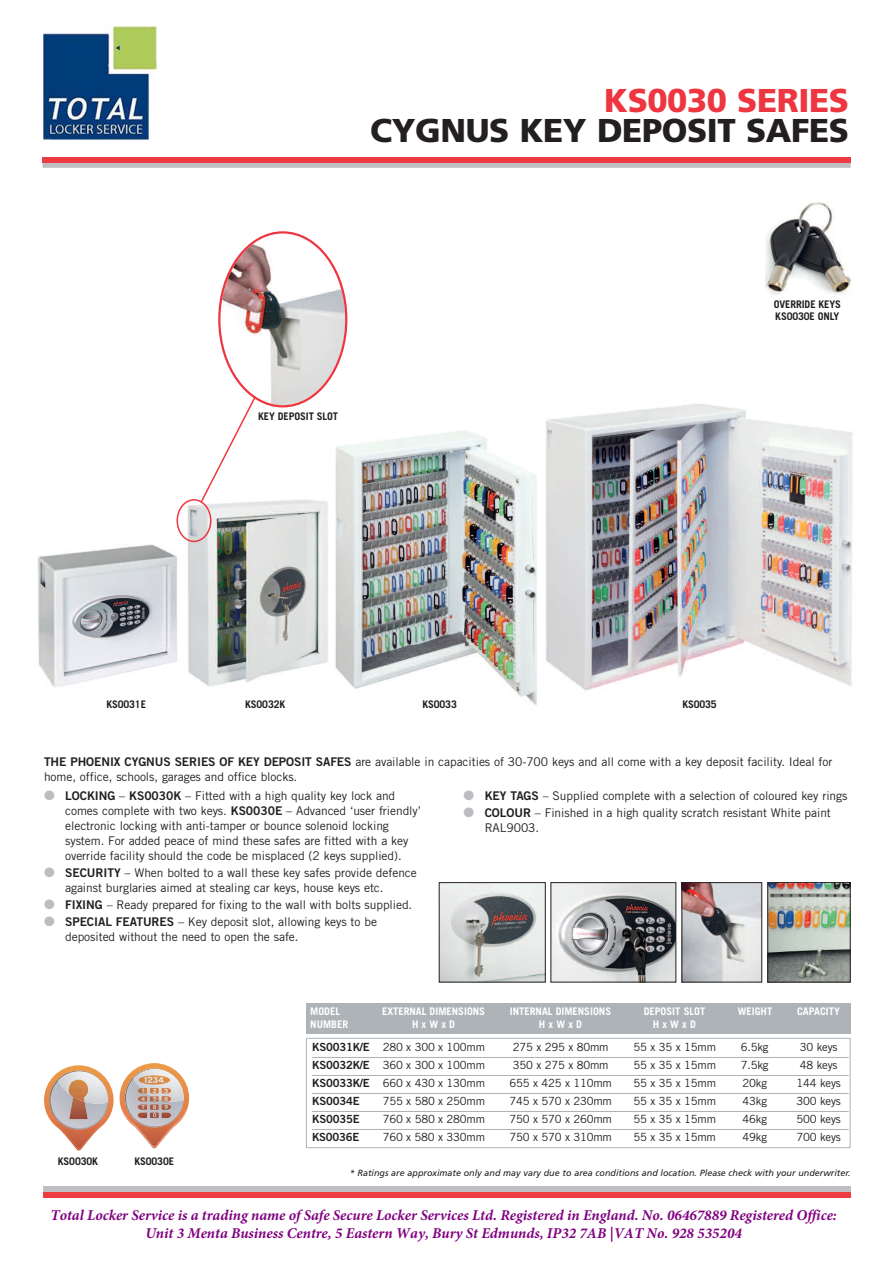
<style>
.page{position:relative;width:893px;height:1263px;background:#fff}
.page>*{position:absolute;margin:0;border:0;box-sizing:border-box;transform-origin:0 0}
.t1{font:900 33px "Frutiger";letter-spacing:-.01em;color:#231f20}
.t2{font:900 33px "Frutiger";letter-spacing:-.01em;color:#ee3640}
.t3{font:italic 700 15px/18px "Minion Pro";color:#800080;text-align:center}
.t4{font:12px/15px "Trade Gothic";letter-spacing:-.005em;color:#231f20}
.t5{font:11.25px "Trade Gothic";letter-spacing:-.02em;color:#231f20}
.t6{font:11.25px "Trade Gothic Bold Two";letter-spacing:-.02em;color:#231f20}
.t7{font:700 10.5px "Trade Gothic";color:#fff}
.t8{font:700 10.5px/12px "Trade Gothic";letter-spacing:-.01em;color:#231f20}
.t9{font:italic 9px "Frutiger";color:#231f20}
.s1{font-family:"Trade Gothic Bold Two"}
.s2{color:#bcbdc0}
</style>
<div class="page">
<svg style="left:42px;top:162px;width:809px;height:6px;background:#c8aaae"></svg>
<div style="left:42px;top:157px;width:809px;height:5px;background:#ee3a41"></div>
<div style="left:43px;top:1187px;width:808px;height:5px;background:#bebfc2"></div>
<div style="left:43px;top:1192px;width:808px;height:5px;background:#ee3a41"></div>
<svg style="left:120px;top:1063px;width:69px;height:86px"></svg>
<img style="left:165px;top:1075px;width:5px;height:8px">
<img style="left:139px;top:1075px;width:4px;height:8px">
<img style="left:143px;top:1075px;width:22px;height:24px">
<div style="left:306px;top:1038px;width:544px;height:110px;border:1px solid #aeb3b8"></div>
<hr style="left:312px;top:1057px;width:537px;height:1px;background:#aeb3b8">
<hr style="left:312px;top:1075px;width:537px;height:1px;background:#aeb3b8">
<hr style="left:312px;top:1093px;width:537px;height:1px;background:#aeb3b8">
<hr style="left:312px;top:1111px;width:537px;height:1px;background:#aeb3b8">
<hr style="left:312px;top:1129px;width:537px;height:1px;background:#aeb3b8">
<div style="left:306px;top:1003px;width:544px;height:31px;background:#aeb3b8"></div>
<img style="left:37px;top:544px;width:141px;height:144px">
<img style="left:188px;top:542px;width:140px;height:144px">
<img style="left:335px;top:431px;width:202px;height:274px">
<img style="left:545px;top:404px;width:308px;height:287px">
<svg style="left:177px;top:231px;width:170px;height:311px"></svg>
<img style="left:553px;top:884px;width:121px;height:96px">
<div style="left:551px;top:882px;width:125px;height:100px;border:1px solid #231f20"></div>
<img style="left:441px;top:884px;width:102px;height:96px">
<div style="left:439px;top:882px;width:106px;height:100px;border:1px solid #231f20"></div>
<img style="left:684px;top:884px;width:76px;height:96px">
<div style="left:682px;top:882px;width:80px;height:100px;border:1px solid #231f20"></div>
<img style="left:769px;top:884px;width:79px;height:96px">
<div style="left:767px;top:882px;width:83px;height:100px;border:1px solid #231f20"></div>
<img style="left:765px;top:202px;width:86px;height:93px">
<svg style="left:44px;top:1065px;width:70px;height:86px"></svg>
<img style="left:69px;top:1102px;width:19px;height:17px">
<img style="left:69px;top:1080px;width:20px;height:22px">
<img style="left:44px;top:26px;width:113px;height:113px">
<h1 class="t2" style="left:604px;top:87px;width:246px">KS0030 SERIES</h1>
<h1 class="t1" style="left:370px;top:117px;width:480px">CYGNUS KEY DEPOSIT SAFES</h1>
<p class="t8" style="left:258px;top:411px;width:81px">KEY DEPOSIT SLOT</p>
<p class="t8" style="left:774px;top:299px;width:69px">OVERRIDE KEYS<br>KS0030E ONLY</p>
<p class="t8" style="left:106px;top:699px;width:41px">KS0031E</p>
<p class="t8" style="left:245px;top:699px;width:42px">KS0032K</p>
<p class="t8" style="left:422px;top:699px;width:36px">KS0033</p>
<p class="t8" style="left:682px;top:699px;width:36px">KS0035</p>
<p class="t4" style="left:44px;top:756px;width:790px"><span class="s1">THE PHOENIX CYGNUS SERIES OF KEY DEPOSIT SAFES</span> are available in capacities of 30-700 keys and all come with a key deposit facility. Ideal for home, office, schools, garages and office blocks.</p>
<p class="t4" style="left:65px;top:789px;width:357px;text-indent:-21px"><span class="s2">●</span> <span class="s1">LOCKING</span> – <span class="s1">KS0030K</span> – Fitted with a high quality key lock and comes complete with two keys. <span class="s1">KS0030E</span> – Advanced ‘user friendly’ electronic locking with anti-tamper or bounce solenoid locking system. For added peace of mind these safes are fitted with a key override facility should the code be misplaced (2 keys supplied).</p>
<p class="t4" style="left:65px;top:866px;width:353px;text-indent:-21px"><span class="s2">●</span> <span class="s1">SECURITY</span> – When bolted to a wall these key safes provide defence against burglaries aimed at stealing car keys, house keys etc.</p>
<p class="t4" style="left:44px;top:898px;width:370px"><span class="s2">●</span> <span class="s1">FIXING</span> – Ready prepared for fixing to the wall with bolts supplied.</p>
<p class="t4" style="left:65px;top:915px;width:313px;text-indent:-21px"><span class="s2">●</span> <span class="s1">SPECIAL FEATURES</span> – Key deposit slot, allowing keys to be deposited without the need to open the safe.</p>
<p class="t4" style="left:463px;top:789px;width:385px"><span class="s2">●</span> <span class="s1">KEY TAGS</span> – Supplied complete with a selection of coloured key rings</p>
<p class="t4" style="left:485px;top:806px;width:348px;text-indent:-21px"><span class="s2">●</span> <span class="s1">COLOUR</span> – Finished in a high quality scratch resistant White paint<br>RAL9003.</p>
<p class="t7" style="left:310px;top:1008px;width:31px">MODEL</p>
<p class="t7" style="left:382px;top:1008px;width:104px">EXTERNAL DIMENSIONS</p>
<p class="t7" style="left:510px;top:1008px;width:103px">INTERNAL DIMENSIONS</p>
<p class="t7" style="left:644px;top:1008px;width:63px">DEPOSIT SLOT</p>
<p class="t7" style="left:738px;top:1008px;width:36px">WEIGHT</p>
<p class="t7" style="left:797px;top:1008px;width:44px">CAPACITY</p>
<p class="t7" style="left:310px;top:1020px;width:39px">NUMBER</p>
<p class="t7" style="left:412px;top:1020px;width:45px">H x W x D</p>
<p class="t7" style="left:539px;top:1020px;width:45px">H x W x D</p>
<p class="t7" style="left:653px;top:1020px;width:45px">H x W x D</p>
<p class="t8" style="left:58px;top:1156px;width:42px">KS0030K</p>
<p class="t8" style="left:134px;top:1156px;width:41px">KS0030E</p>
<p class="t5" style="left:312px;top:1043px;width:175px"><span class="s1">KS0031K/E</span> 280 x 300 x 100mm</p>
<p class="t5" style="left:513px;top:1043px;width:97px">275 x 295 x 80mm</p>
<p class="t5" style="left:634px;top:1043px;width:84px">55 x 35 x 15mm</p>
<p class="t5" style="left:741px;top:1043px;width:29px">6.5kg</p>
<p class="t5" style="left:800px;top:1043px;width:39px">30 keys</p>
<p class="t5" style="left:312px;top:1061px;width:175px"><span class="s1">KS0032K/E</span> 360 x 300 x 100mm</p>
<p class="t5" style="left:513px;top:1061px;width:97px">350 x 275 x 80mm</p>
<p class="t5" style="left:634px;top:1061px;width:84px">55 x 35 x 15mm</p>
<p class="t5" style="left:741px;top:1061px;width:29px">7.5kg</p>
<p class="t5" style="left:800px;top:1061px;width:39px">48 keys</p>
<p class="t5" style="left:312px;top:1079px;width:175px"><span class="s1">KS0033K/E</span> 660 x 430 x 130mm</p>
<p class="t5" style="left:510px;top:1079px;width:104px">655 x 425 x 110mm</p>
<p class="t5" style="left:634px;top:1079px;width:84px">55 x 35 x 15mm</p>
<p class="t5" style="left:743px;top:1079px;width:26px">20kg</p>
<p class="t5" style="left:797px;top:1079px;width:46px">144 keys</p>
<p class="t6" style="left:312px;top:1097px;width:49px">KS0034E</p>
<p class="t5" style="left:383px;top:1097px;width:104px">755 x 580 x 250mm</p>
<p class="t5" style="left:510px;top:1097px;width:104px">745 x 570 x 230mm</p>
<p class="t5" style="left:634px;top:1097px;width:84px">55 x 35 x 15mm</p>
<p class="t5" style="left:743px;top:1097px;width:26px">43kg</p>
<p class="t5" style="left:797px;top:1097px;width:46px">300 keys</p>
<p class="t6" style="left:312px;top:1115px;width:49px">KS0035E</p>
<p class="t5" style="left:383px;top:1115px;width:104px">760 x 580 x 280mm</p>
<p class="t5" style="left:510px;top:1115px;width:104px">750 x 570 x 260mm</p>
<p class="t5" style="left:634px;top:1115px;width:84px">55 x 35 x 15mm</p>
<p class="t5" style="left:743px;top:1115px;width:26px">46kg</p>
<p class="t5" style="left:797px;top:1115px;width:46px">500 keys</p>
<p class="t6" style="left:312px;top:1133px;width:49px">KS0036E</p>
<p class="t5" style="left:383px;top:1133px;width:104px">760 x 580 x 330mm</p>
<p class="t5" style="left:510px;top:1133px;width:104px">750 x 570 x 310mm</p>
<p class="t5" style="left:634px;top:1133px;width:84px">55 x 35 x 15mm</p>
<p class="t5" style="left:743px;top:1133px;width:26px">49kg</p>
<p class="t5" style="left:797px;top:1133px;width:46px">700 keys</p>
<p class="t9" style="left:350px;top:1169px;width:502px">* Ratings are approximate only and may vary due to area conditions and location. Please check with your underwriter.</p>
<p class="t3" style="left:50px;top:1206px;width:788px">Total Locker Service is a trading name of Safe Secure Locker Services Ltd. Registered in England. No. 06467889 Registered Office:<br>Unit 3 Menta Business Centre, 5 Eastern Way, Bury St Edmunds, IP32 7AB |VAT No. 928 535204</p>
</div>
